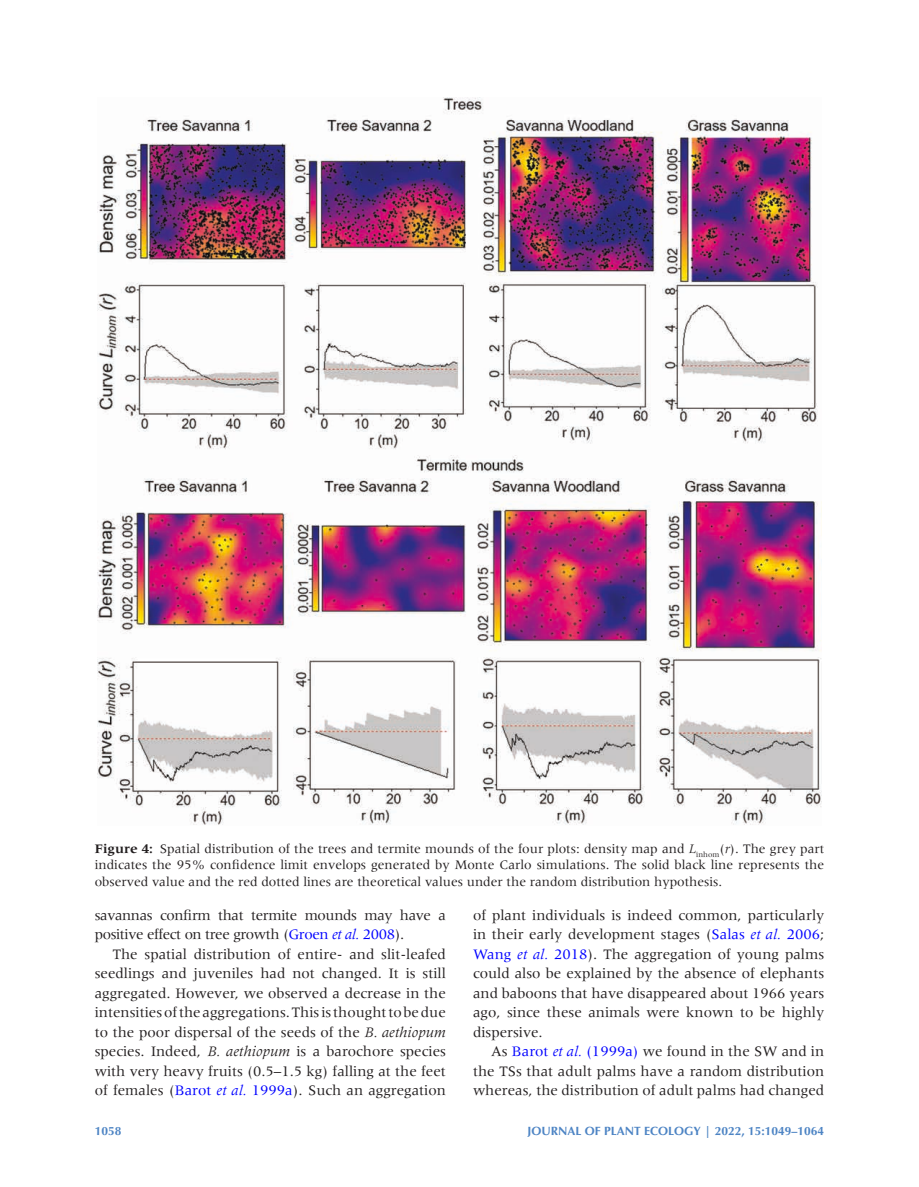
<style>
.page{position:relative;width:919px;height:1187px;background:#fff}
.page>*{position:absolute;margin:0;border:0;box-sizing:border-box;transform-origin:0 0}
.TextInd{font:15px/19.5px "Meridien LT Std";color:#231f20;text-align:justify}
.TextInd-2{font:15px/19.5px "Meridien LT Std";letter-spacing:-.025em;color:#231f20}
.FigCapt{font:13.5px/16.5px "Meridien LT Std";color:#231f20;text-align:justify}
.t1{font:700 12px "Optima LT Std";color:#4d84c4}
.s1{font-weight:700}
.s2{font-style:italic}
.s3{color:#00f}
.s4{font-style:italic;color:#00f}
</style>
<div class="page">
<img style="left:97px;top:98px;width:724px;height:727px">
<p class="FigCapt" style="left:95px;top:839px;width:731px"><span class="s1">Figure 4:</span> Spatial distribution of the trees and termite mounds of the four plots: density map and <span class="s2">L</span><sub>inhom</sub>(<span class="s2">r</span>). The grey part indicates the 95% confidence limit envelops generated by Monte Carlo simulations. The solid black line represents the observed value and the red dotted lines are theoretical values under the random distribution hypothesis.</p>
<p class="TextInd-2" style="left:95px;top:905px;width:353px">savannas confirm that termite mounds may have a positive effect on tree growth (<span class="s3">Groen</span> <span class="s4">et al.</span> <span class="s3">2008</span>).</p>
<p class="TextInd" style="left:95px;top:944px;width:353px;text-indent:18px">The spatial distribution of entire- and slit-leafed seedlings and juveniles had not changed. It is still aggregated. However, we observed a decrease in the intensities of the aggregations. This is thought to be due to the poor dispersal of the seeds of the <span class="s2">B. aethiopum </span>species. Indeed, <span class="s2">B. aethiopum</span> is a barochore species with very heavy fruits (0.5–1.5 kg) falling at the feet of females (<span class="s3">Barot</span> <span class="s4">et al.</span> <span class="s3">1999a</span>). Such an aggregation</p>
<p class="TextInd" style="left:473px;top:905px;width:353px">of plant individuals is indeed common, particularly in their early development stages (<span class="s3">Salas</span> <span class="s4">et al.</span> <span class="s3">2006</span>; <span class="s3">Wang</span> <span class="s4">et al.</span> <span class="s3">2018</span>). The aggregation of young palms could also be explained by the absence of elephants and baboons that have disappeared about 1966 years ago, since these animals were known to be highly dispersive.</p>
<p class="TextInd" style="left:473px;top:1041px;width:353px;text-indent:18px">As <span class="s3">Barot</span> <span class="s4">et al.</span> <span class="s3">(1999a)</span> we found in the SW and in the TSs that adult palms have a random distribution whereas, the distribution of adult palms had changed</p>
<p class="t1" style="left:95px;top:1124px;width:28px">1058</p>
<p class="t1" style="left:527px;top:1123px;width:298px">JOURNAL OF PLANT ECOLOGY | 2022, 15:1049–1064</p>
</div>
